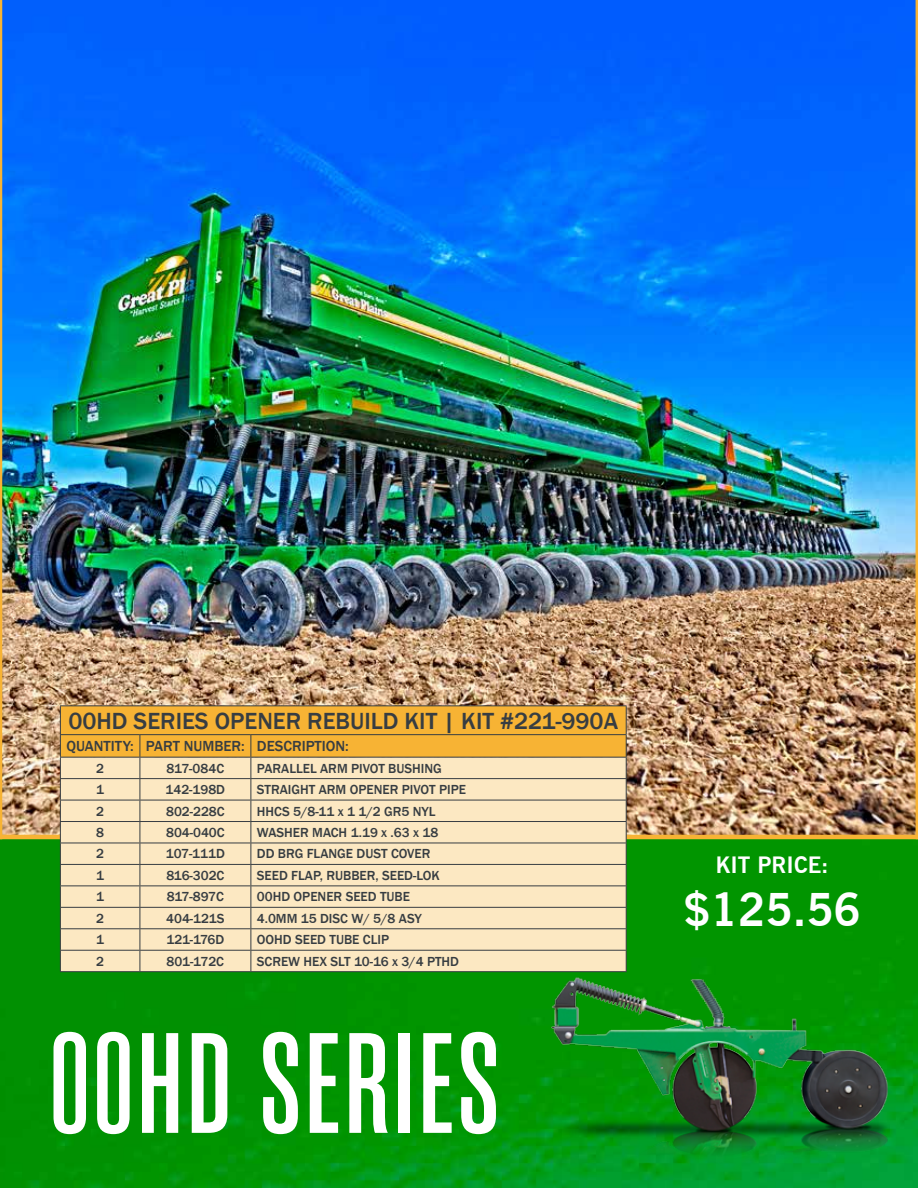
<style>
.page{position:relative;width:918px;height:1188px;background:#fff}
.page>*{position:absolute;margin:0;border:0;box-sizing:border-box;transform-origin:0 0}
.t1{font:600 142.5px "Rama Gothic M";letter-spacing:.03em;color:#fff}
.t2{font:700 45px "News Gothic BT";color:#fff}
.t3{font:500 24px "Franklin Gothic";color:#373d42}
.t4{font:700 22.5px "News Gothic BT";color:#fff}
.t5{font:500 15px "Franklin Gothic";color:#373d42}
.t6{font:500 13.5px "Franklin Gothic";color:#373d42}
</style>
<div class="page">
<img style="left:0;top:839px;width:918px;height:349px">
<img style="left:0;top:0;width:916px;height:839px">
<hr style="left:60px;top:705px;width:80px;height:1px;background:#373d42">
<hr style="left:140px;top:705px;width:111px;height:1px;background:#373d42">
<hr style="left:251px;top:705px;width:376px;height:1px;background:#373d42">
<hr style="left:60px;top:971px;width:80px;height:1px;background:#373d42">
<hr style="left:140px;top:971px;width:111px;height:1px;background:#373d42">
<svg style="left:60px;top:706px;width:567px;height:265px;background:#f1d5a1"></svg>
<hr style="left:251px;top:971px;width:376px;height:1px;background:#373d42">
<hr style="left:916px;top:0;width:2px;height:839px;background:#f7b334">
<img style="left:547px;top:975px;width:342px;height:199px">
<h3 class="t3" style="left:68px;top:706px;width:551px">00HD SERIES OPENER REBUILD KIT | KIT #221-990A</h3>
<p class="t5" style="left:66px;top:737px;width:284px">QUANTITY: PART NUMBER: DESCRIPTION:</p>
<p class="t6" style="left:96px;top:760px;width:9px">2</p>
<p class="t6" style="left:167px;top:760px;width:59px">817-084C</p>
<p class="t6" style="left:257px;top:760px;width:187px">PARALLEL ARM PIVOT BUSHING</p>
<p class="t6" style="left:96px;top:781px;width:9px">1</p>
<p class="t6" style="left:166px;top:781px;width:61px">142-198D</p>
<p class="t6" style="left:257px;top:781px;width:211px">STRAIGHT ARM OPENER PIVOT PIPE</p>
<p class="t6" style="left:96px;top:803px;width:9px">2</p>
<p class="t6" style="left:166px;top:803px;width:60px">802-228C</p>
<p class="t6" style="left:257px;top:803px;width:180px">HHCS 5/8-11 x 1 1/2 GR5 NYL</p>
<p class="t6" style="left:96px;top:824px;width:9px">8</p>
<p class="t6" style="left:166px;top:824px;width:60px">804-040C</p>
<p class="t6" style="left:257px;top:824px;width:183px">WASHER MACH 1.19 x .63 x 18</p>
<p class="t6" style="left:96px;top:846px;width:9px">2</p>
<p class="t6" style="left:166px;top:846px;width:61px">107-111D</p>
<p class="t6" style="left:257px;top:846px;width:175px">DD BRG FLANGE DUST COVER</p>
<p class="t6" style="left:96px;top:867px;width:9px">1</p>
<p class="t6" style="left:166px;top:867px;width:60px">816-302C</p>
<p class="t6" style="left:257px;top:867px;width:184px">SEED FLAP, RUBBER, SEED-LOK</p>
<p class="t6" style="left:96px;top:888px;width:9px">1</p>
<p class="t6" style="left:167px;top:888px;width:59px">817-897C</p>
<p class="t6" style="left:257px;top:888px;width:155px">00HD OPENER SEED TUBE</p>
<p class="t6" style="left:96px;top:910px;width:9px">2</p>
<p class="t6" style="left:166px;top:910px;width:60px">404-121S</p>
<p class="t6" style="left:257px;top:910px;width:167px">4.0MM 15 DISC W/ 5/8 ASY</p>
<p class="t6" style="left:96px;top:931px;width:9px">1</p>
<p class="t6" style="left:166px;top:931px;width:60px">121-176D</p>
<p class="t6" style="left:257px;top:931px;width:134px">OOHD SEED TUBE CLIP</p>
<p class="t6" style="left:96px;top:953px;width:9px">2</p>
<p class="t6" style="left:167px;top:953px;width:59px">801-172C</p>
<p class="t6" style="left:257px;top:953px;width:204px">SCREW HEX SLT 10-16 x 3/4 PTHD</p>
<h1 class="t1" style="left:50px;top:1013px;width:450px">00HD SERIES</h1>
<h3 class="t4" style="left:716px;top:851px;width:115px">KIT PRICE:</h3>
<h2 class="t2" style="left:684px;top:883px;width:179px">$125.56</h2>
</div>
